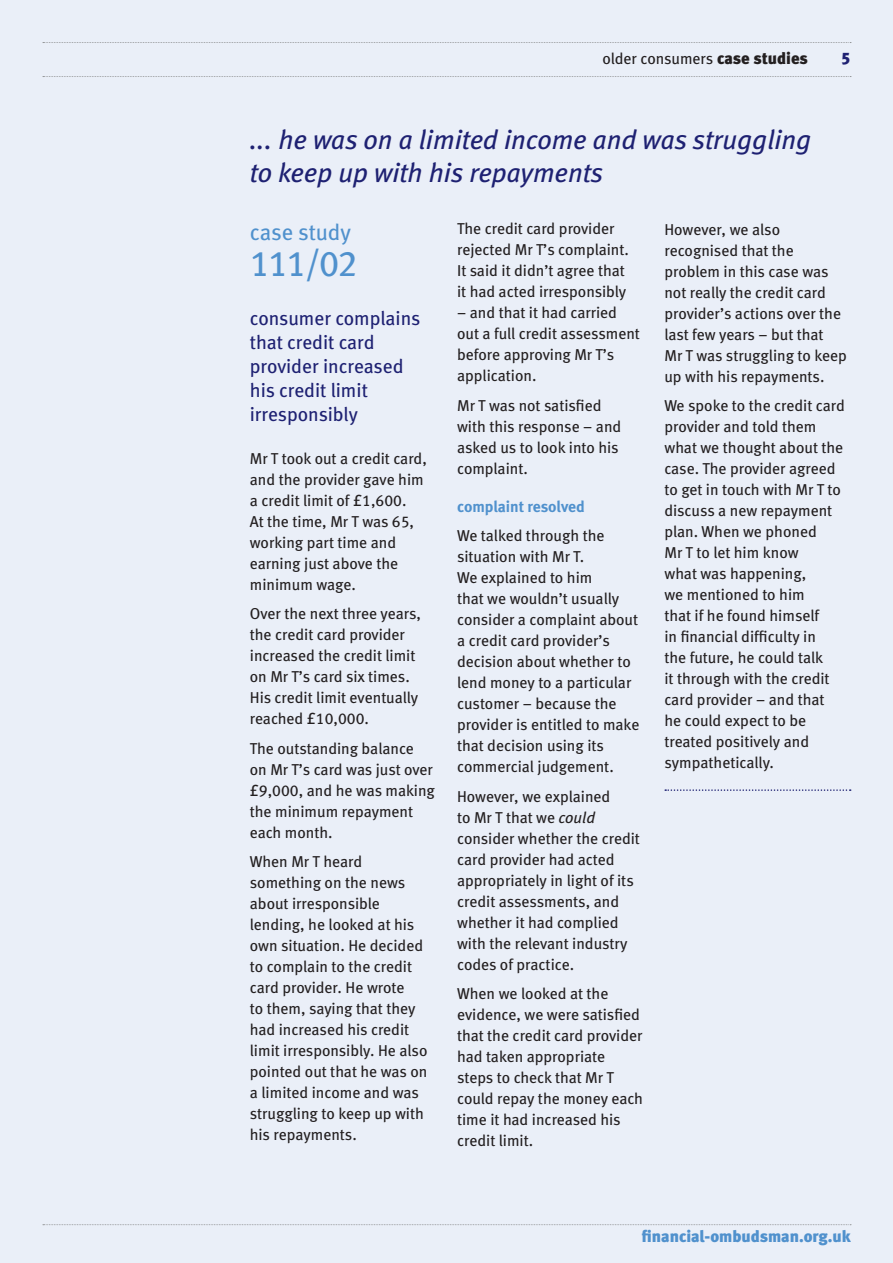
<style>
.page{position:relative;width:893px;height:1263px;background:#eaeff8}
.page>*{position:absolute;margin:0;border:0;box-sizing:border-box;transform-origin:0 0}
.t1{font:36px "Meta Book LF";color:#5091cd}
.t2{font:italic 27px/33px "Meta Book LF";color:#1e2172}
.t3{font:22.5px "Meta Book LF";letter-spacing:-.005em;color:#5091cd}
.t4{font:19.5px/24px "Meta Book LF";color:#1e2172}
.t5{font:16.5px "Meta Black LF";color:#5091cd}
.t6{font:16.5px "Meta Black LF";color:#1e2172}
.t7{font:15.75px/21px "Meta Book LF";color:#231f20}
.t8{font:15.75px "Meta Bold LF";color:#5091cd}
.s1{font-family:"Meta Black LF";font-size:16.5px}
.s2{font-style:italic}
</style>
<div class="page">
<svg style="left:43px;top:42px;width:808px;height:1px"></svg>
<svg style="left:43px;top:76px;width:808px;height:1px"></svg>
<svg style="left:43px;top:1224px;width:808px;height:1px"></svg>
<svg style="left:665px;top:789px;width:186px;height:2px"></svg>
<p class="t7" style="left:602px;top:48px;width:207px">older consumers <span class="s1">case studies</span></p>
<p class="t6" style="left:841px;top:48px;width:11px">5</p>
<h2 class="t2" style="left:250px;top:123px;width:563px">... he was on a limited income and was struggling to keep up with his repayments</h2>
<h5 class="t3" style="left:250px;top:219px;width:103px">case study</h5>
<h2 class="t1" style="left:250px;top:242px;width:109px">111/02</h2>
<h3 class="t4" style="left:250px;top:306px;width:172px">consumer complains that credit card provider increased his credit limit irresponsibly</h3>
<p class="t7" style="left:250px;top:447px;width:179px">Mr T took out a credit card, and the provider gave him a credit limit of £1,600.<br>At the time, Mr T was 65, working part time and earning just above the minimum wage.</p>
<p class="t7" style="left:250px;top:603px;width:173px">Over the next three years, the credit card provider increased the credit limit on Mr T’s card six times.<br>His credit limit eventually reached £10,000.</p>
<p class="t7" style="left:250px;top:737px;width:187px">The outstanding balance<br>on Mr T’s card was just over £9,000, and he was making the minimum repayment each month.</p>
<p class="t7" style="left:250px;top:851px;width:179px">When Mr T heard something on the news about irresponsible lending, he looked at his own situation. He decided to complain to the credit card provider. He wrote<br>to them, saying that they had increased his credit limit irresponsibly. He also pointed out that he was on a limited income and was struggling to keep up with his repayments.</p>
<p class="t7" style="left:457px;top:218px;width:173px">The credit card provider rejected Mr T’s complaint.<br>It said it didn’t agree that it had acted irresponsibly</p>
<p class="t7" style="left:457px;top:302px;width:184px">– and that it had carried out a full credit assessment before approving Mr T’s application.</p>
<p class="t7" style="left:457px;top:395px;width:166px">Mr T was not satisfied with this response – and asked us to look into his complaint.</p>
<h6 class="t8" style="left:457px;top:497px;width:129px">complaint resolved</h6>
<p class="t7" style="left:457px;top:525px;width:184px">We talked through the situation with Mr T.<br>We explained to him<br>that we wouldn’t usually consider a complaint about a credit card provider’s decision about whether to lend money to a particular customer – because the provider is entitled to make that decision using its commercial judgement.</p>
<p class="t7" style="left:457px;top:786px;width:184px">However, we explained<br>to Mr T that we <span class="s2">could </span>consider whether the credit card provider had acted appropriately in light of its credit assessments, and whether it had complied with the relevant industry codes of practice.</p>
<p class="t7" style="left:457px;top:983px;width:187px">When we looked at the evidence, we were satisfied that the credit card provider had taken appropriate steps to check that Mr T could repay the money each time it had increased his credit limit.</p>
<p class="t7" style="left:664px;top:218px;width:184px">However, we also recognised that the problem in this case was not really the credit card provider’s actions over the last few years – but that<br>Mr T was struggling to keep up with his repayments.</p>
<p class="t7" style="left:664px;top:395px;width:182px">We spoke to the credit card provider and told them what we thought about the case. The provider agreed to get in touch with Mr T to discuss a new repayment plan. When we phoned<br>Mr T to let him know<br>what was happening,<br>we mentioned to him<br>that if he found himself<br>in financial difficulty in<br>the future, he could talk<br>it through with the credit card provider – and that he could expect to be treated positively and sympathetically.</p>
<p class="t5" style="left:642px;top:1226px;width:211px">financial-ombudsman.org.uk</p>
</div>
